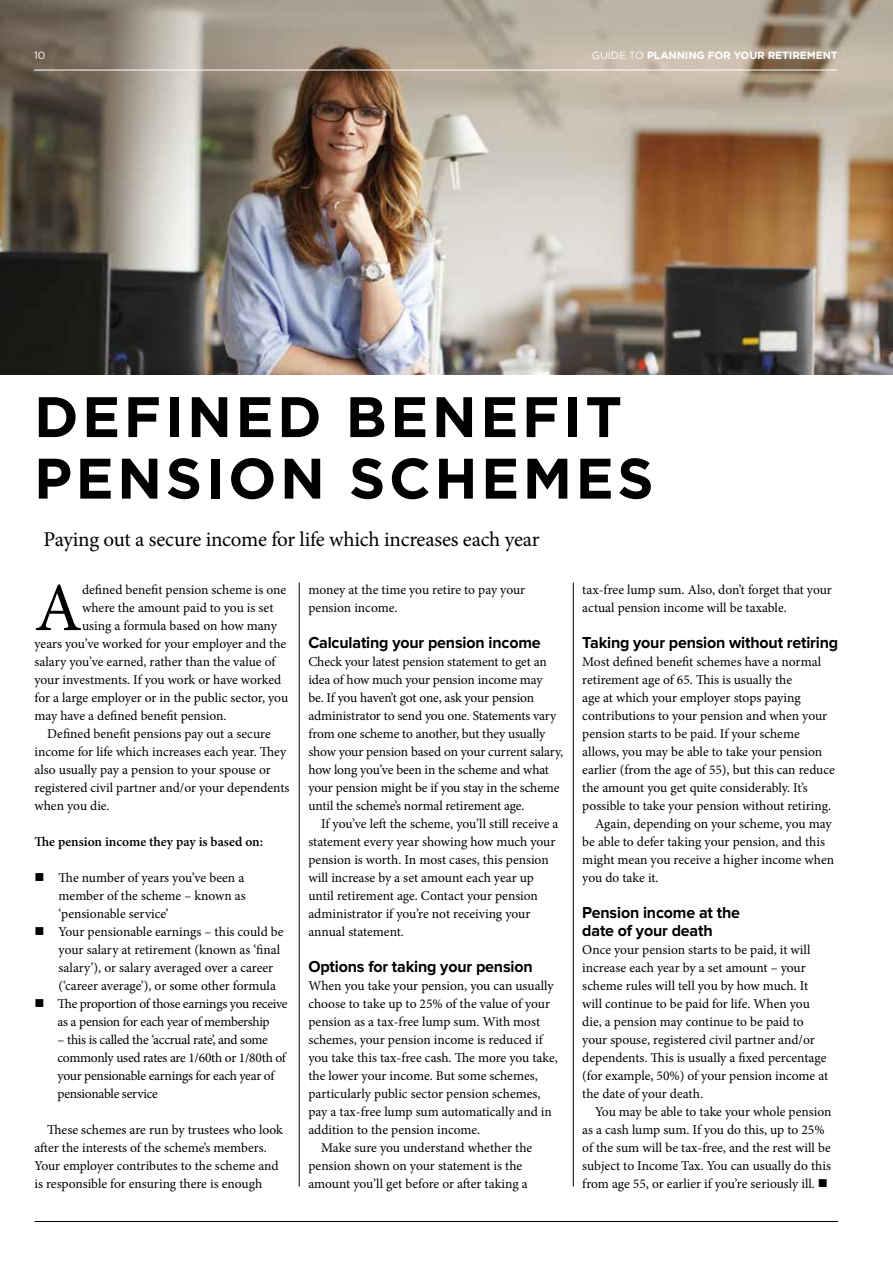
<style>
.page{position:relative;width:893px;height:1263px;background:#fff}
.page>*{position:absolute;margin:0;border:0;box-sizing:border-box;transform-origin:0 0}
.t1{font:68.85px "Minion Pro";color:#000}
.t2{font:700 57px/61.5px "Gotham HTF";letter-spacing:.06em;color:#000}
.t3{font:21px "Minion Pro";letter-spacing:-.01em;color:#000}
.t4{font:700 16.5px/18px "Proxima Nova";letter-spacing:-.01em;color:#000}
.t5{font:13.5px/18px "Minion Pro";letter-spacing:-.005em;color:#000}
.t6{font:13.5px/18px "Minion Pro";letter-spacing:-.025em;color:#000;text-align:center}
.t7{font:600 13.5px "Minion Pro";color:#000}
.t8{font:700 10.5px "Gotham HTF";letter-spacing:-.01em;color:#fff}
.t9{font:10.5px "Gotham HTF";color:#fff}
.s1{font-weight:400}
</style>
<div class="page">
<img style="left:0;top:0;width:893px;height:374px">
<hr style="left:34px;top:70px;width:804px;height:1px;background:#fff">
<hr style="left:34px;top:1221px;width:804px;height:1px;background:#000">
<hr style="left:573px;top:583px;width:1px;height:603px;background:#000">
<hr style="left:299px;top:583px;width:1px;height:603px;background:#000">
<p class="t9" style="left:34px;top:49px;width:13px">10</p>
<p class="t8" style="left:592px;top:49px;width:247px"><span class="s1">GUIDE TO</span> PLANNING FOR YOUR RETIREMENT</p>
<h2 class="t2" style="left:34px;top:385px;width:621px">DEFINED BENEFIT<br>PENSION SCHEMES</h2>
<h3 class="t3" style="left:44px;top:525px;width:497px">Paying out a secure income for life which increases each year</h3>
<h1 class="t1" style="left:34px;top:562px;width:49px">A</h1>
<p class="t5" style="left:82px;top:581px;width:206px">defined benefit pension scheme is one</p>
<p class="t5" style="left:308px;top:581px;width:218px">money at the time you retire to pay your pension income.</p>
<p class="t4" style="left:308px;top:634px;width:234px">Calculating your pension income</p>
<p class="t5" style="left:308px;top:653px;width:256px">Check your latest pension statement to get an idea of how much your pension income may<br>be. If you haven’t got one, ask your pension administrator to send you one. Statements vary from one scheme to another, but they usually show your pension based on your current salary, how long you’ve been in the scheme and what your pension might be if you stay in the scheme until the scheme’s normal retirement age.</p>
<p class="t5" style="left:308px;top:815px;width:252px;text-indent:13px">If you’ve left the scheme, you’ll still receive a statement every year showing how much your pension is worth. In most cases, this pension will increase by a set amount each year up until retirement age. Contact your pension administrator if you’re not receiving your annual statement.</p>
<p class="t4" style="left:308px;top:958px;width:226px">Options for taking your pension</p>
<p class="t5" style="left:308px;top:977px;width:247px">When you take your pension, you can usually</p>
<p class="t5" style="left:308px;top:995px;width:243px">choose to take up to 25% of the value of your</p>
<p class="t5" style="left:308px;top:1013px;width:233px">pension as a tax-free lump sum. With most</p>
<p class="t5" style="left:308px;top:1031px;width:236px">schemes, your pension income is reduced if</p>
<p class="t5" style="left:308px;top:1049px;width:251px">you take this tax-free cash. The more you take,</p>
<p class="t5" style="left:308px;top:1067px;width:231px">the lower your income. But some schemes,</p>
<p class="t5" style="left:308px;top:1085px;width:234px">particularly public sector pension schemes,</p>
<p class="t5" style="left:308px;top:1103px;width:245px">pay a tax-free lump sum automatically and in</p>
<p class="t5" style="left:308px;top:1121px;width:173px">addition to the pension income.</p>
<p class="t5" style="left:321px;top:1139px;width:213px">Make sure you understand whether the</p>
<p class="t5" style="left:308px;top:1157px;width:215px">pension shown on your statement is the</p>
<p class="t5" style="left:308px;top:1175px;width:221px">amount you’ll get before or after taking a</p>
<p class="t5" style="left:582px;top:581px;width:251px">tax-free lump sum. Also, don’t forget that your actual pension income will be taxable.</p>
<p class="t4" style="left:582px;top:634px;width:257px">Taking your pension without retiring</p>
<p class="t5" style="left:582px;top:653px;width:240px">Most defined benefit schemes have a normal</p>
<p class="t5" style="left:582px;top:671px;width:211px">retirement age of 65. This is usually the</p>
<p class="t5" style="left:582px;top:689px;width:220px">age at which your employer stops paying</p>
<p class="t5" style="left:582px;top:707px;width:246px">contributions to your pension and when your</p>
<p class="t5" style="left:582px;top:725px;width:219px">pension starts to be paid. If your scheme</p>
<p class="t5" style="left:582px;top:743px;width:242px">allows, you may be able to take your pension</p>
<p class="t5" style="left:582px;top:761px;width:254px">earlier (from the age of 55), but this can reduce</p>
<p class="t5" style="left:582px;top:779px;width:227px">the amount you get quite considerably. It’s</p>
<p class="t5" style="left:582px;top:797px;width:250px">possible to take your pension without retiring.</p>
<p class="t5" style="left:595px;top:815px;width:238px">Again, depending on your scheme, you may</p>
<p class="t5" style="left:582px;top:833px;width:244px">be able to defer taking your pension, and this</p>
<p class="t5" style="left:582px;top:851px;width:253px">might mean you receive a higher income when</p>
<p class="t5" style="left:582px;top:869px;width:78px">you do take it.</p>
<p class="t4" style="left:582px;top:904px;width:159px">Pension income at the date of your death</p>
<p class="t5" style="left:582px;top:941px;width:247px">Once your pension starts to be paid, it will increase each year by a set amount – your scheme rules will tell you by how much. It will continue to be paid for life. When you die, a pension may continue to be paid to your spouse, registered civil partner and/or dependents. This is usually a fixed percentage (for example, 50%) of your pension income at the date of your death.</p>
<p class="t5" style="left:582px;top:1103px;width:251px;text-indent:13px">You may be able to take your whole pension as a cash lump sum. If you do this, up to 25% of the sum will be tax-free, and the rest will be subject to Income Tax. You can usually do this from age 55, or earlier if you’re seriously ill. ■</p>
<p class="t5" style="left:82px;top:599px;width:193px">where the amount paid to you is set</p>
<p class="t5" style="left:82px;top:617px;width:196px">using a formula based on how many</p>
<p class="t5" style="left:34px;top:635px;width:253px">years you’ve worked for your employer and the</p>
<p class="t5" style="left:34px;top:653px;width:242px">salary you’ve earned, rather than the value of</p>
<p class="t5" style="left:34px;top:671px;width:248px">your investments. If you work or have worked</p>
<p class="t5" style="left:34px;top:689px;width:255px">for a large employer or in the public sector, you</p>
<p class="t5" style="left:34px;top:707px;width:194px">may have a defined benefit pension.</p>
<p class="t5" style="left:47px;top:725px;width:225px">Defined benefit pensions pay out a secure</p>
<p class="t5" style="left:34px;top:743px;width:253px">income for life which increases each year. They</p>
<p class="t5" style="left:34px;top:761px;width:238px">also usually pay a pension to your spouse or</p>
<p class="t5" style="left:34px;top:779px;width:256px">registered civil partner and/or your dependents</p>
<p class="t5" style="left:34px;top:797px;width:77px">when you die.</p>
<p class="t7" style="left:34px;top:832px;width:230px">The pension income they pay is based on:</p>
<p class="t5" style="left:59px;top:869px;width:189px;text-align:justify;text-indent:-24px">■ The number of years you’ve been a member of the scheme – known as ‘pensionable service’</p>
<p class="t5" style="left:59px;top:923px;width:226px;text-indent:-24px">■ Your pensionable earnings – this could be your salary at retirement (known as ‘final salary’), or salary averaged over a career (‘career average’), or some other formula</p>
<p class="t6" style="left:34px;top:995px;width:255px">■ The proportion of those earnings you receive as a pension for each year of membership</p>
<p class="t5" style="left:58px;top:1031px;width:230px">– this is called the ‘accrual rate’, and some commonly used rates are 1/60th or 1/80th of your pensionable earnings for each year of pensionable service</p>
<p class="t5" style="left:34px;top:1121px;width:250px;text-indent:13px">These schemes are run by trustees who look after the interests of the scheme’s members.<br>Your employer contributes to the scheme and is responsible for ensuring there is enough</p>
</div>
